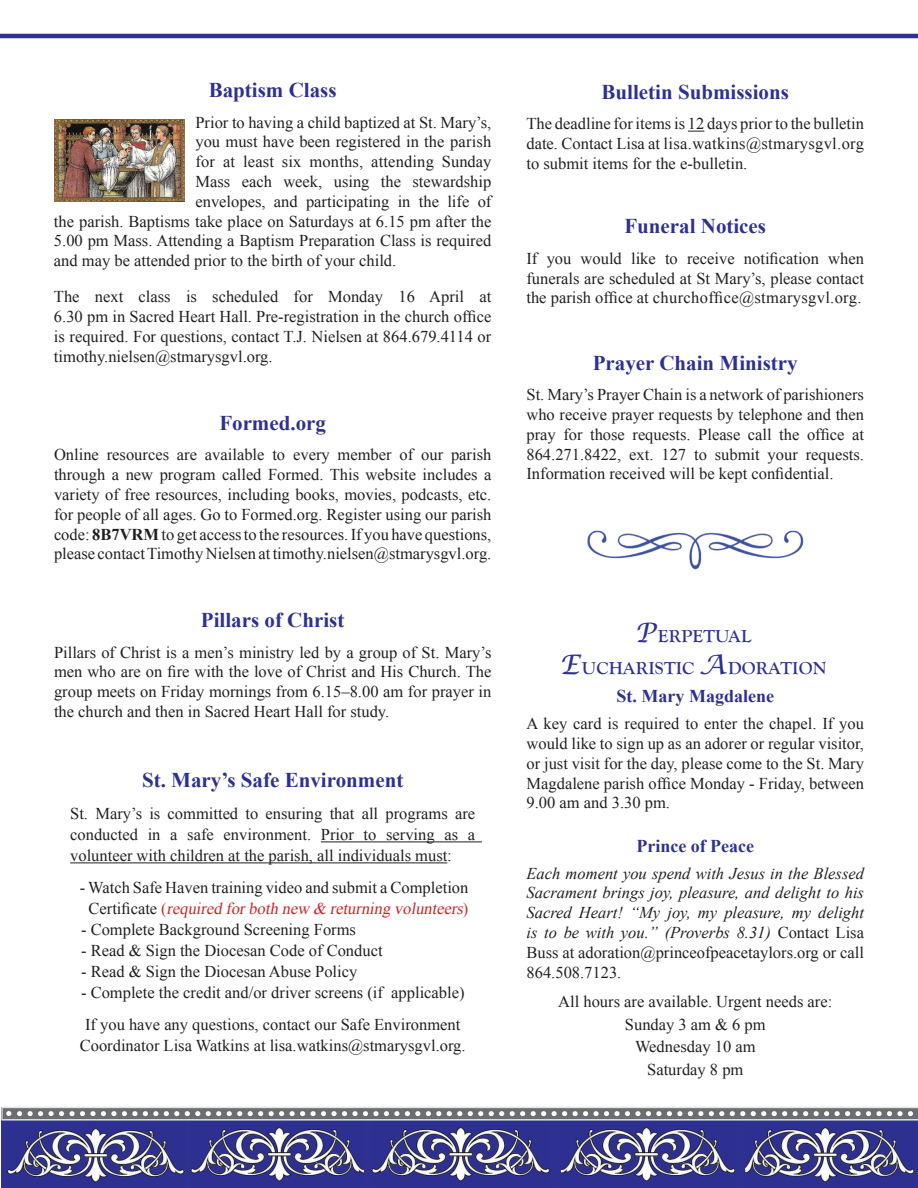
<style>
.page{position:relative;width:918px;height:1188px;background:#fff}
.page>*{position:absolute;margin:0;border:0;box-sizing:border-box;transform-origin:0 0}
.t1{font:700 21px "Times New Roman";color:#2e3092}
.t2{font:700 18px/32.4px "Goudy Old Style T";letter-spacing:.01em;color:#2e3092;text-align:center}
.t3{font:700 18px "Times New Roman";color:#2e3092}
.t4{font:16.5px/19.8px "Times New Roman";color:#231f20;text-align:justify}
.t5{font:italic 16.5px/19.8px "Times New Roman";color:#231f20;text-align:justify}
.s1{font-weight:700}
.s2{color:#d1232a}
.s3{font-style:italic;color:#d1232a}
.s4{font-family:"Lucida Calligraphy";font-weight:400;font-style:italic;font-size:27px}
.s5{font-style:normal}
</style>
<div class="page">
<div style="left:3px;top:1121px;width:915px;height:67px;background:#2e3092"></div>
<img style="left:7px;top:1123px;width:177px;height:65px">
<img style="left:18px;top:1187px;width:167px;height:1px">
<img style="left:190px;top:1123px;width:174px;height:64px">
<img style="left:195px;top:1187px;width:173px;height:1px">
<img style="left:372px;top:1123px;width:178px;height:65px">
<img style="left:560px;top:1123px;width:176px;height:64px">
<img style="left:552px;top:1187px;width:175px;height:1px">
<img style="left:745px;top:1123px;width:169px;height:65px">
<img style="left:735px;top:1187px;width:169px;height:1px">
<svg style="left:1px;top:1107px;width:917px;height:14px;background:#94959a"></svg>
<hr style="left:0;top:34px;width:918px;height:4px;background:#2e3092">
<img style="left:54px;top:120px;width:131px;height:81px">
<hr style="left:321px;top:841px;width:161px;height:1px;background:#231f20">
<hr style="left:70px;top:862px;width:377px;height:1px;background:#231f20">
<svg style="left:688px;top:131px;width:16px;height:1px"></svg>
<img style="left:587px;top:530px;width:217px;height:40px">
<p class="t1" style="left:209px;top:75px;width:129px">Baptism Class</p>
<p class="t4" style="left:195px;top:112px;width:297px">Prior to having a child baptized at St. Mary’s,</p>
<p class="t4" style="left:195px;top:132px;width:297px">you must have been registered in the parish</p>
<p class="t4" style="left:195px;top:151px;width:297px">for at least six months, attending Sunday</p>
<p class="t4" style="left:195px;top:171px;width:297px">Mass each week, using the stewardship</p>
<p class="t4" style="left:195px;top:191px;width:297px">envelopes, and participating in the life of</p>
<p class="t4" style="left:54px;top:211px;width:439px">the parish. Baptisms take place on Saturdays at 6.15 pm after the</p>
<p class="t4" style="left:54px;top:231px;width:439px">5.00 pm Mass. Attending a Baptism Preparation Class is required</p>
<p class="t4" style="left:54px;top:250px;width:344px">and may be attended prior to the birth of your child.</p>
<p class="t4" style="left:54px;top:286px;width:439px">The next class is scheduled for Monday 16 April at 6.30 pm in Sacred Heart Hall. Pre-registration in the church office is required. For questions, contact T.J. Nielsen at 864.679.4114 or timothy.nielsen@stmarysgvl.org.</p>
<p class="t1" style="left:219px;top:408px;width:108px">Formed.org</p>
<p class="t4" style="left:54px;top:445px;width:439px">Online resources are available to every member of our parish through a new program called Formed. This website includes a variety of free resources, including books, movies, podcasts, etc. for people of all ages. Go to Formed.org. Register using our parish code: <span class="s1">8B7VRM</span> to get access to the resources. If you have questions, please contact Timothy Nielsen at timothy.nielsen@stmarysgvl.org.</p>
<p class="t1" style="left:201px;top:605px;width:145px">Pillars of Christ</p>
<p class="t4" style="left:54px;top:642px;width:439px">Pillars of Christ is a men’s ministry led by a group of St. Mary’s men who are on fire with the love of Christ and His Church. The group meets on Friday mornings from 6.15–8.00 am for prayer in the church and then in Sacred Heart Hall for study.</p>
<p class="t1" style="left:142px;top:766px;width:263px">St. Mary’s Safe Environment</p>
<p class="t4" style="left:70px;top:803px;width:407px;line-height:21px">St. Mary’s is committed to ensuring that all programs are conducted in a safe environment. Prior to serving as a volunteer with children at the parish, all individuals must:</p>
<p class="t4" style="left:80px;top:877px;width:390px;line-height:21px;text-align:center">- Watch Safe Haven training video and submit a Completion<br>C e r t i fi c a t e <span class="s2">(</span> <span class="s3">required forboth new &amp; returning volunteers</span><span class="s2">)</span></p>
<p class="t4" style="left:81px;top:919px;width:276px">- Complete Background Screening Forms</p>
<p class="t4" style="left:81px;top:940px;width:303px">- Read &amp; Sign the Diocesan Code of Conduct</p>
<p class="t4" style="left:81px;top:961px;width:278px">- Read &amp; Sign the Diocesan Abuse Policy</p>
<p class="t4" style="left:81px;top:976px;width:385px;line-height:31.8px">- Complete the credit and/or driver screens (if applicable)<br>If you have any questions, contact our Safe Environment</p>
<p class="t4" style="left:80px;top:1035px;width:387px">Coordinator Lisa Watkins at lisa.watkins@stmarysgvl.org.</p>
<p class="t1" style="left:602px;top:77px;width:189px">Bulletin Submissions</p>
<p class="t4" style="left:526px;top:114px;width:339px">The deadline for items is 12 days prior to the bulletin date. Contact Lisa at lisa.watkins@stmarysgvl.org to submit items for the e-bulletin.</p>
<p class="t1" style="left:624px;top:212px;width:143px">Funeral Notices</p>
<p class="t4" style="left:526px;top:248px;width:339px">If you would like to receive notification when funerals are scheduled at St Mary’s, please contact the parish office at churchoffice@stmarysgvl.org.</p>
<p class="t1" style="left:593px;top:348px;width:206px">Prayer Chain Ministry</p>
<p class="t4" style="left:526px;top:385px;width:339px">St. Mary’s Prayer Chain is a network of parishioners who receive prayer requests by telephone and then pray for those requests. Please call the office at 864.271.8422, ext. 127 to submit your requests.<br>Information received will be kept confidential.</p>
<p class="t2" style="left:560px;top:620px;width:268px"><span class="s4">P</span>ERPETUAL<br><span class="s4">E</span>UCHARISTIC <span class="s4">A</span>DORATION</p>
<p class="t3" style="left:617px;top:684px;width:159px">St. Mary Magdalene</p>
<p class="t4" style="left:527px;top:713px;width:339px">A key card is required to enter the chapel. If you would like to sign up as an adorer or regular visitor, or just visit for the day, please come to the St. Mary Magdalene parish office Monday - Friday, between 9.00 am and 3.30 pm.</p>
<p class="t3" style="left:636px;top:833px;width:119px">Prince of Peace</p>
<p class="t5" style="left:527px;top:863px;width:339px">Each moment you spend with Jesus in the Blessed Sacrament brings joy, pleasure, and delight to his Sacred Heart! “My joy, my pleasure, my delight is to be with you.” (Proverbs 8.31) <span class="s5">Contact Lisa Buss at adoration@princeofpeacetaylors.org or call 864.508.7123.</span></p>
<p class="t4" style="left:558px;top:990px;width:276px;line-height:22.5px;text-align:center">All hours are available. Urgent needs are:<br>Sunday 3 am &amp; 6 pm<br>Wednesday 10 am<br>Saturday 8 pm</p>
</div>
